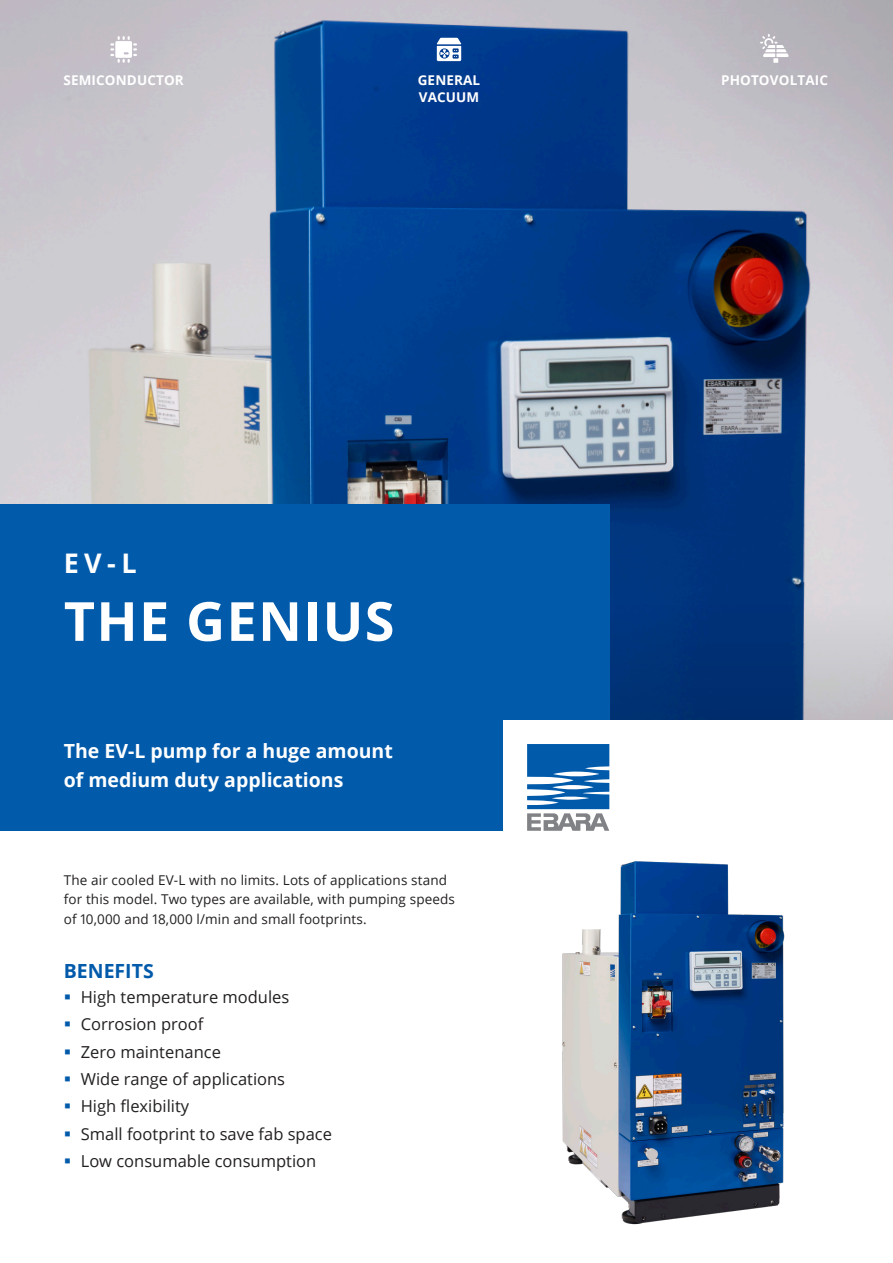
<style>
.page{position:relative;width:893px;height:1263px;background:#fff}
.page>*{position:absolute;margin:0;border:0;box-sizing:border-box;transform-origin:0 0}
.HL_40{font:700 54px "Open Sans";letter-spacing:.025em;color:#fff}
.SL_13pt{font:700 27px "Open Sans";color:#fff}
.SL_13pt-2{font:700 19.5px/29.2px "Open Sans";color:#fff}
.SL_13pt-3{font:700 19.5px "Open Sans";color:#015aaa}
.t1{font:16.5px "Open Sans";color:#231f20}
.Titel_copy{font:13.5px/19.5px "Open Sans";letter-spacing:.01em;color:#231f20}
.Copy_blue_9pt{font:700 13.5px "Open Sans";letter-spacing:.01em;color:#fff}
</style>
<div class="page">
<img style="left:0;top:0;width:893px;height:582px">
<svg style="left:609px;top:582px;width:284px;height:138px;background:#406192"></svg>
<div style="left:0;top:504px;width:609px;height:327px;background:#015aaa"></div>
<div style="left:503px;top:720px;width:390px;height:146px;background:#fff"></div>
<svg style="left:527px;top:744px;width:82px;height:87px"></svg>
<img style="left:562px;top:861px;width:223px;height:364px">
<svg style="left:110px;top:36px;width:27px;height:27px"></svg>
<svg style="left:437px;top:38px;width:24px;height:23px"></svg>
<svg style="left:760px;top:34px;width:29px;height:29px"></svg>
<p class="Copy_blue_9pt" style="left:63px;top:71px;width:122px">SEMICONDUCTOR</p>
<p class="Copy_blue_9pt" style="left:418px;top:71px;width:64px">GENERAL</p>
<p class="Copy_blue_9pt" style="left:721px;top:71px;width:108px">PHOTOVOLTAIC</p>
<p class="Copy_blue_9pt" style="left:419px;top:87px;width:62px">VACUUM</p>
<p class="SL_13pt" style="left:64px;top:544px;width:74px">EV-L</p>
<p class="HL_40" style="left:64px;top:583px;width:332px">THE GENIUS</p>
<p class="SL_13pt-2" style="left:64px;top:736px;width:331px">The EV-L pump for a huge amount of medium duty applications</p>
<p class="Titel_copy" style="left:64px;top:870px;width:393px">The air cooled EV-L with no limits. Lots of applications stand for this model. Two types are available, with pumping speeds of 10,000 and 18,000 l/min and small footprints.</p>
<p class="SL_13pt-3" style="left:64px;top:957px;width:91px">BENEFITS</p>
<p class="t1" style="left:81px;top:985px;width:210px">High temperature modules</p>
<p class="t1" style="left:81px;top:1013px;width:124px">Corrosion proof</p>
<p class="t1" style="left:81px;top:1040px;width:142px">Zero maintenance</p>
<p class="t1" style="left:81px;top:1068px;width:206px">Wide range of applications</p>
<p class="t1" style="left:81px;top:1095px;width:110px">High flexibility</p>
<p class="t1" style="left:81px;top:1122px;width:253px">Small footprint to save fab space</p>
<p class="t1" style="left:81px;top:1150px;width:237px">Low consumable consumption</p>
</div>
